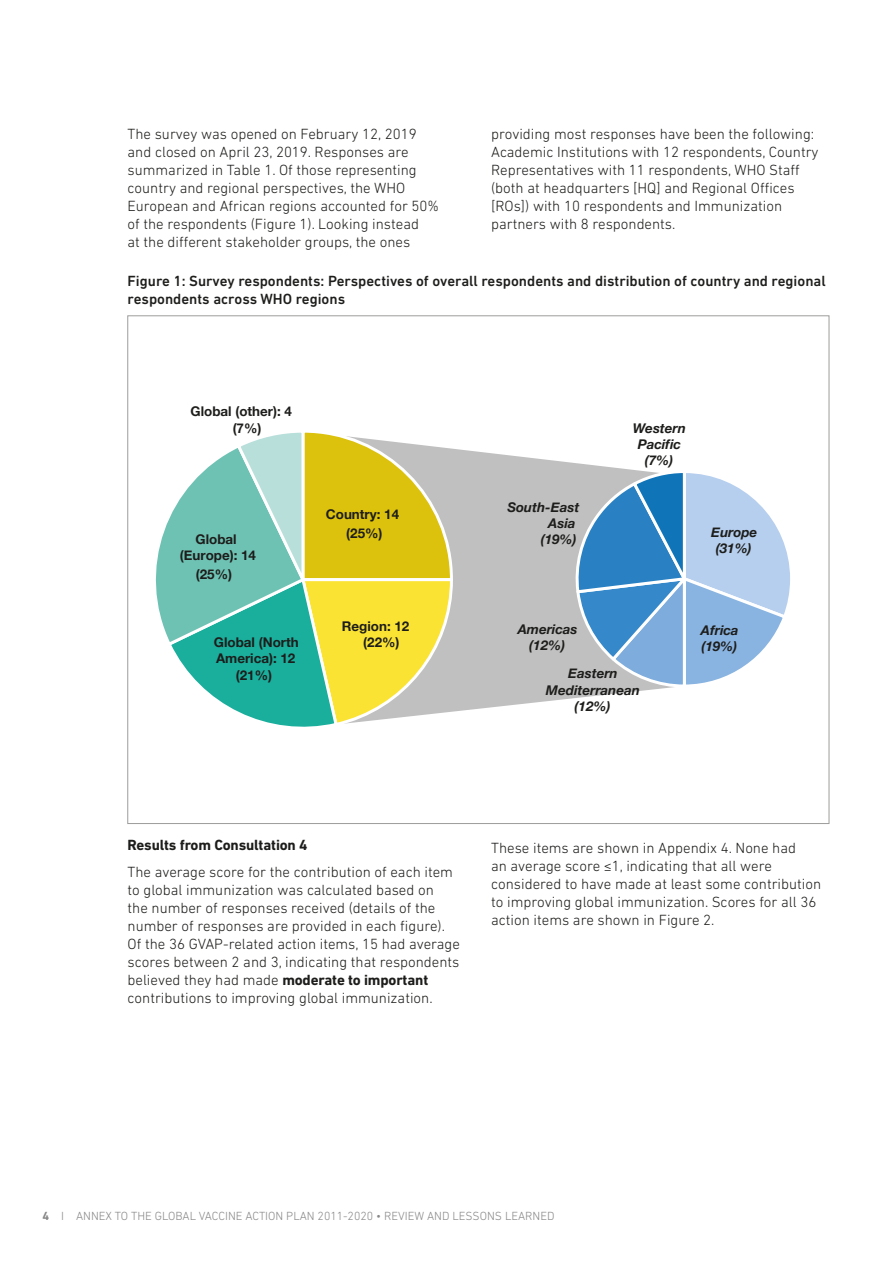
<style>
.page{position:relative;width:893px;height:1263px;background:#fff}
.page>*{position:absolute;margin:0;border:0;box-sizing:border-box;transform-origin:0 0}
.Body{font:300 15px/18px "DIN Next LT Pro";color:#1d1d1b}
.Annex_Nom_figure{font:500 15px/18px "DIN Next LT Pro";color:#1d1d1b}
.Body-2{font:700 15px "DIN Next LT Pro";letter-spacing:-.01em;color:#1d1d1b}
.t1{font:700 13.35px/16.4px "Helvetica Neue";color:#1d1d1b;text-align:center}
.t2{font:italic 700 13.35px/16.4px "Helvetica Neue";color:#1d1d1b;text-align:center}
.t3{font:300 12px "DIN Next LT Pro";color:#878787}
.s1{font-weight:700}
</style>
<div class="page">
<svg style="left:454px;top:449px;width:202px;height:263px;fill:#c0c0c0"></svg>
<svg style="left:155px;top:432px;width:299px;height:295px"></svg>
<svg style="left:575px;top:469px;width:215px;height:220px"></svg>
<p class="Body" style="left:128px;top:125px;width:313px">The survey was opened on February 12, 2019 and closed on April 23, 2019. Responses are summarized in Table 1. Of those representing country and regional perspectives, the WHO European and African regions accounted for 50% of the respondents (Figure 1). Looking instead<br>at the different stakeholder groups, the ones</p>
<p class="Body" style="left:491px;top:125px;width:329px">providing most responses have been the following:<br>Academic Institutions with 12 respondents, Country Representatives with 11 respondents, WHO Staff (both at headquarters [HQ] and Regional Offices [ROs]) with 10 respondents and Immunization partners with 8 respondents.</p>
<p class="Annex_Nom_figure" style="left:128px;top:272px;width:700px">Figure 1: Survey respondents: Perspectives of overall respondents and distribution of country and regional respondents across WHO regions</p>
<p class="t1" style="left:233px;top:404px;width:61px;text-align:left;text-indent:-42px">Global (other): 4 (7%)</p>
<p class="t1" style="left:180px;top:531px;width:78px">Global (Europe): 14</p>
<p class="t1" style="left:196px;top:567px;width:38px">(25%)</p>
<p class="t1" style="left:326px;top:505px;width:75px;line-height:18.8px">Country: 14 (25%)</p>
<p class="t1" style="left:342px;top:618px;width:69px">Region: 12</p>
<p class="t1" style="left:214px;top:634px;width:86px">Global (North</p>
<p class="t1" style="left:363px;top:634px;width:38px">(22%)</p>
<p class="t1" style="left:216px;top:650px;width:81px;line-height:17.1px">America): 12 (21%)</p>
<p class="t2" style="left:507px;top:499px;width:73px;text-align:right">South-East<br>Asia<br>(19%)</p>
<p class="t2" style="left:633px;top:420px;width:55px">Western<br>Pacific (7%)</p>
<p class="t2" style="left:711px;top:524px;width:48px">Europe (31%)</p>
<p class="t2" style="left:518px;top:621px;width:61px">Americas (12%)</p>
<p class="t2" style="left:546px;top:666px;width:96px">Eastern<br>Mediterranean (12%)</p>
<p class="t2" style="left:701px;top:622px;width:39px;text-align:left">Africa (19%)</p>
<p class="Body-2" style="left:128px;top:836px;width:181px">Results from Consultation 4</p>
<p class="Body" style="left:128px;top:862px;width:334px">The average score for the contribution of each item to global immunization was calculated based on<br>the number of responses received (details of the number of responses are provided in each figure).<br>Of the 36 GVAP-related action items, 15 had average scores between 2 and 3, indicating that respondents believed they had made <span class="s1">moderate to important </span>contributions to improving global immunization.</p>
<p class="Body" style="left:491px;top:838px;width:332px">These items are shown in Appendix 4. None had<br>an average score ≤1, indicating that all were considered to have made at least some contribution to improving global immunization. Scores for all 36 action items are shown in Figure 2.</p>
<p class="t3" style="left:43px;top:1209px;width:513px"><span class="s1">4</span> I ANNEX TO THE GLOBAL VACCINE ACTION PLAN 2011-2020 • REVIEW AND LESSONS LEARNED</p>
</div>
